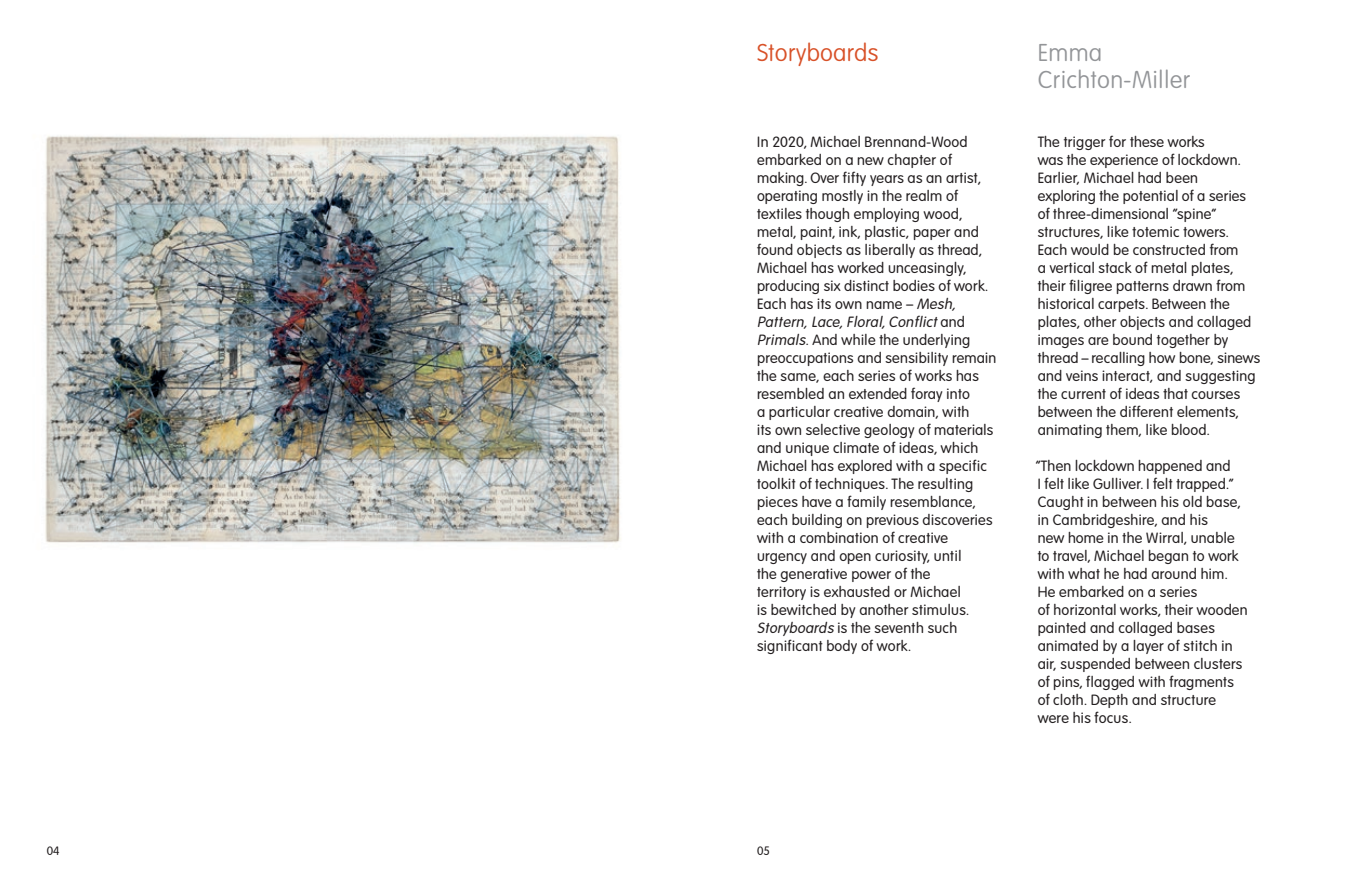
<style>
.page{position:relative;width:1361px;height:893px;background:#fff}
.page>*{position:absolute;margin:0;border:0;box-sizing:border-box;transform-origin:0 0}
.t1{font:100 24px/27px "VAG Rounded Std";letter-spacing:.02em;color:#939598}
.t2{font:100 24px "VAG Rounded Std";letter-spacing:.02em;color:#d85128}
.t3{font:300 14.7px/18px "VAG Rounded Std";letter-spacing:.025em;color:#231f20}
.t4{font:300 12px "VAG Rounded Std";color:#231f20}
.s1{font-style:italic}
</style>
<div class="page">
<img style="left:45px;top:136px;width:576px;height:407px">
<h1 class="t2" style="left:757px;top:39px;width:123px">Storyboards</h1>
<h1 class="t1" style="left:1037px;top:40px;width:154px">Emma<br>Crichton-Miller</h1>
<p class="t3" style="left:757px;top:134px;width:241px">In 2020, Michael Brennand-Wood embarked on a new chapter of making. Over fifty years as an artist, operating mostly in the realm of textiles though employing wood, metal, paint, ink, plastic, paper and found objects as liberally as thread, Michael has worked unceasingly, producing six distinct bodies of work.<br>Each has its own name – <span class="s1">Mesh, Pattern,Lace,Floral,Conflict</span>a n d <span class="s1">Primals</span>. And while the underlying preoccupations and sensibility remain the same, each series of works has resembled an extended foray into<br>a particular creative domain, with<br>its own selective geology of materials and unique climate of ideas, which Michael has explored with a specific toolkit of techniques. The resulting pieces have a family resemblance, each building on previous discoveries with a combination of creative urgency and open curiosity, until<br>the generative power of the<br>territory is exhausted or Michael<br>is bewitched by another stimulus.<br><span class="s1">Storyboards</span> is the seventh such significant body of work.</p>
<p class="t3" style="left:1037px;top:134px;width:224px">The trigger for these works<br>was the experience of lockdown.<br>Earlier, Michael had been<br>exploring the potential of a series of three-dimensional “spine” structures, like totemic towers.<br>Each would be constructed from<br>a vertical stack of metal plates, their filigree patterns drawn from historical carpets. Between the plates, other objects and collaged images are bound together by thread – recalling how bone, sinews and veins interact, and suggesting the current of ideas that courses between the different elements, animating them, like blood.</p>
<p class="t3" style="left:1036px;top:458px;width:213px">“Then lockdown happened and<br>I felt like Gulliver. I felt trapped.”<br>Caught in between his old base, in Cambridgeshire, and his<br>new home in the Wirral, unable to travel, Michael began to work with what he had around him.<br>He embarked on a series<br>of horizontal works, their wooden painted and collaged bases animated by a layer of stitch in air, suspended between clusters of pins, flagged with fragments<br>of cloth. Depth and structure were his focus.</p>
<p class="t4" style="left:47px;top:844px;width:14px">04</p>
<p class="t4" style="left:757px;top:844px;width:14px">05</p>
</div>
